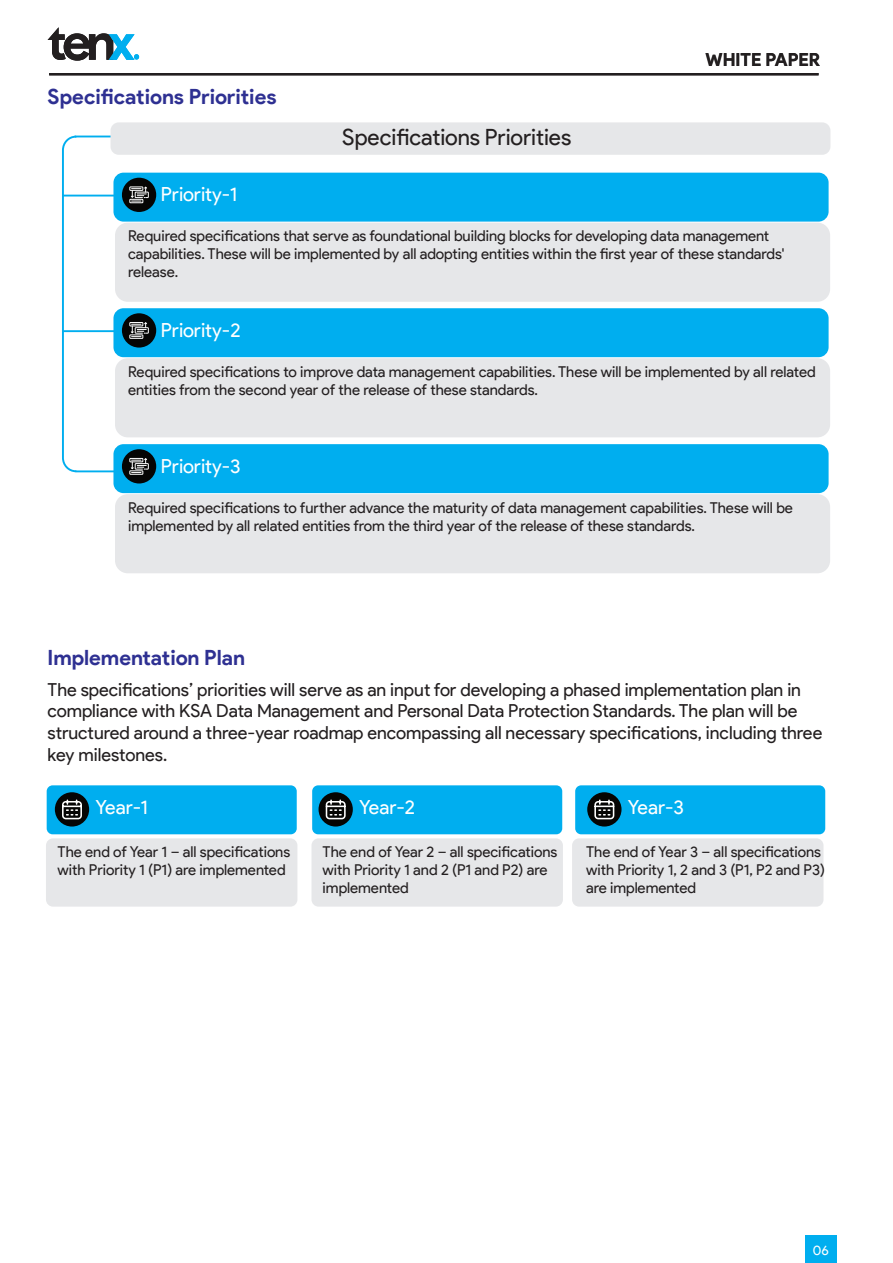
<style>
.page{position:relative;width:893px;height:1263px;background:#fff}
.page>*{position:absolute;margin:0;border:0;box-sizing:border-box;transform-origin:0 0}
.t1{font:22.5px "Product Sans";color:#231f20}
.t2{font:700 21px "Product Sans";color:#2e3092}
.t3{font:19.5px "Product Sans";color:#fff}
.t4{font:18px/21.6px "Product Sans";color:#231f20}
.t5{font:700 18px "Product Sans";color:#231f20}
.t6{font:15px/18px "Product Sans";color:#231f20}
.t7{font:13.5px "Product Sans";color:#fff}
</style>
<div class="page">
<hr style="left:49px;top:73px;width:770px;height:2px;background:#231f20">
<svg style="left:48px;top:27px;width:91px;height:34px"></svg>
<div style="left:113px;top:173px;width:716px;height:49px;background:#00aeef;border-radius:10px"></div>
<div style="left:115px;top:223px;width:715px;height:79px;background:#e6e7e9;border-radius:13px"></div>
<div style="left:122px;top:178px;width:34px;height:34px;background:#050504;border-radius:50%"></div>
<hr style="left:63px;top:195px;width:54px;height:1px;background:#00aeef">
<hr style="left:75px;top:136px;width:43px;height:1px;background:#00aeef">
<svg style="left:62px;top:135px;width:16px;height:338px"></svg>
<div style="left:111px;top:122px;width:719px;height:33px;background:#e6e7e9;border-radius:8px"></div>
<div style="left:129px;top:187px;width:14px;height:4px;border:1px solid #fff"></div>
<div style="left:135px;top:192px;width:14px;height:6px;border:1px solid #fff"></div>
<div style="left:129px;top:199px;width:14px;height:4px;border:1px solid #fff"></div>
<svg style="left:130px;top:186px;width:18px;height:16px"></svg>
<div style="left:113px;top:308px;width:716px;height:49px;background:#00aeef;border-radius:10px"></div>
<div style="left:115px;top:358px;width:715px;height:79px;background:#e6e7e9;border-radius:13px"></div>
<div style="left:122px;top:313px;width:34px;height:35px;background:#050504;border-radius:50%"></div>
<hr style="left:63px;top:330px;width:54px;height:2px;background:#00aeef">
<hr style="left:76px;top:470px;width:41px;height:2px;background:#00aeef">
<div style="left:129px;top:322px;width:14px;height:4px;border:1px solid #fff"></div>
<div style="left:135px;top:327px;width:14px;height:7px;border:1px solid #fff"></div>
<div style="left:129px;top:334px;width:14px;height:5px;border:1px solid #fff"></div>
<svg style="left:130px;top:322px;width:18px;height:15px"></svg>
<div style="left:113px;top:444px;width:716px;height:49px;background:#00aeef;border-radius:10px"></div>
<div style="left:115px;top:494px;width:715px;height:79px;background:#e6e7e9;border-radius:13px"></div>
<div style="left:122px;top:449px;width:34px;height:34px;background:#050504;border-radius:50%"></div>
<div style="left:46px;top:838px;width:251px;height:69px;background:#e6e7e9;border-radius:7px"></div>
<div style="left:129px;top:458px;width:14px;height:4px;border:1px solid #fff"></div>
<div style="left:135px;top:463px;width:14px;height:6px;border:1px solid #fff"></div>
<div style="left:129px;top:470px;width:14px;height:5px;border:1px solid #fff"></div>
<svg style="left:130px;top:458px;width:18px;height:15px"></svg>
<div style="left:47px;top:785px;width:250px;height:49px;background:#00aeef;border-radius:6px"></div>
<div style="left:55px;top:792px;width:34px;height:34px;background:#050504;border-radius:50%"></div>
<svg style="left:62px;top:799px;width:20px;height:21px"></svg>
<div style="left:311px;top:838px;width:252px;height:69px;background:#e6e7e9;border-radius:7px"></div>
<div style="left:312px;top:785px;width:250px;height:49px;background:#00aeef;border-radius:6px"></div>
<div style="left:319px;top:792px;width:34px;height:34px;background:#050504;border-radius:50%"></div>
<svg style="left:325px;top:799px;width:21px;height:21px"></svg>
<div style="left:572px;top:838px;width:251px;height:69px;background:#e6e7e9;border-radius:7px"></div>
<div style="left:575px;top:785px;width:250px;height:49px;background:#00aeef;border-radius:6px"></div>
<div style="left:587px;top:792px;width:34px;height:34px;background:#050504;border-radius:50%"></div>
<svg style="left:594px;top:799px;width:21px;height:21px"></svg>
<div style="left:805px;top:1236px;width:32px;height:27px;background:#00aeef"></div>
<h2 class="t2" style="left:48px;top:83px;width:230px">Specifications Priorities</h2>
<h1 class="t1" style="left:342px;top:125px;width:231px">Specifications Priorities</h1>
<p class="t5" style="left:705px;top:48px;width:116px">WHITE PAPER</p>
<h3 class="t3" style="left:161px;top:183px;width:78px">Priority-1</h3>
<p class="t6" style="left:128px;top:227px;width:658px">Required specifications that serve as foundational building blocks for developing data management capabilities. These will be implemented by all adopting entities within the first year of these standards' release.</p>
<h3 class="t3" style="left:161px;top:319px;width:81px">Priority-2</h3>
<p class="t6" style="left:128px;top:363px;width:689px">Required specifications to improve data management capabilities. These will be implemented by all related entities from the second year of the release of these standards.</p>
<h3 class="t3" style="left:161px;top:455px;width:81px">Priority-3</h3>
<p class="t6" style="left:128px;top:499px;width:666px">Required specifications to further advance the maturity of data management capabilities. These will be implemented by all related entities from the third year of the release of these standards.</p>
<h2 class="t2" style="left:48px;top:644px;width:199px">Implementation Plan</h2>
<p class="t4" style="left:48px;top:679px;width:776px">The specifications’ priorities will serve as an input for developing a phased implementation plan in compliance with KSA Data Management and Personal Data Protection Standards. The plan will be structured around a three-year roadmap encompassing all necessary specifications, including three key milestones.</p>
<h3 class="t3" style="left:96px;top:796px;width:54px">Year-1</h3>
<p class="t6" style="left:58px;top:843px;width:234px">The end of Year 1 – all specifications with Priority 1 (P1) are implemented</p>
<h3 class="t3" style="left:359px;top:796px;width:57px">Year-2</h3>
<p class="t6" style="left:323px;top:843px;width:236px">The end of Year 2 – all specifications with Priority 1 and 2 (P1 and P2) are implemented</p>
<h3 class="t3" style="left:628px;top:796px;width:57px">Year-3</h3>
<p class="t6" style="left:586px;top:843px;width:240px">The end of Year 3 – all specifications with Priority 1, 2 and 3 (P1, P2 and P3) are implemented</p>
<p class="t7" style="left:813px;top:1242px;width:18px">06</p>
</div>
